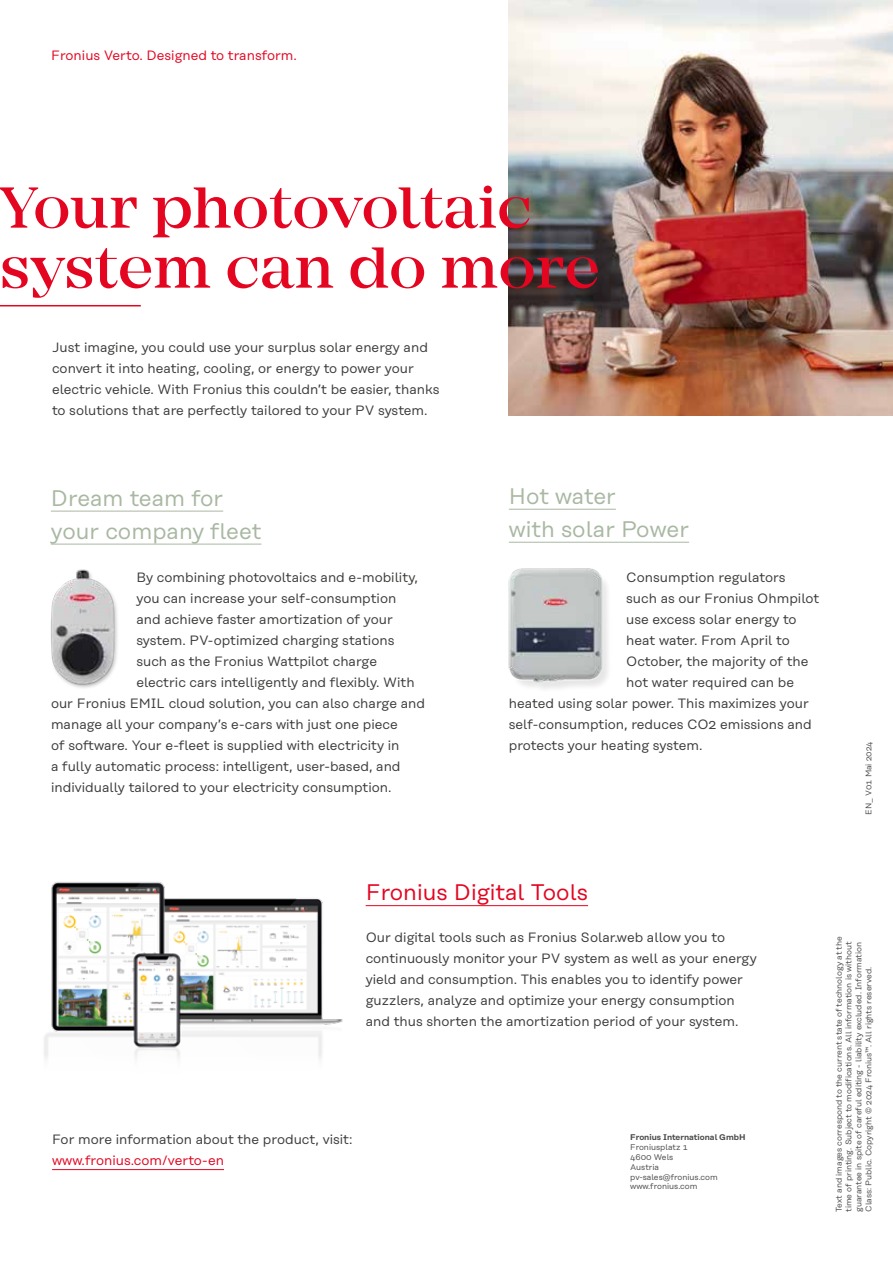
<style>
.page{position:relative;width:893px;height:1263px;background:#fff}
.page>*{position:absolute;margin:0;border:0;box-sizing:border-box;transform-origin:0 0}
.t1{font:500 60px/60px "Mirador";color:#e40521}
.t2{font:22.5px/33px "Rational Text";color:#a9b8a2}
.t3{font:22.5px "Rational Text";color:#e40521}
.t4{font:13.5px/21px "Rational Text";color:#3c3c3b}
.t5{font:13.5px "Rational Text";color:#e40521}
.t6{font:8.25px/9.9px "Rational Text";color:#4a4a49}
.t7{font:600 8.25px "Rational Text";color:#4a4a49}
</style>
<div class="page">
<img style="left:509px;top:0;width:384px;height:415px">
<hr style="left:0;top:305px;width:141px;height:1px;background:#e40521">
<img style="left:44px;top:882px;width:299px;height:176px">
<hr style="left:366px;top:905px;width:222px;height:1px;background:#e40521">
<img style="left:508px;top:568px;width:100px;height:121px">
<img style="left:51px;top:569px;width:67px;height:119px">
<hr style="left:51px;top:511px;width:172px;height:1px;background:#a9b8a2">
<hr style="left:51px;top:544px;width:210px;height:1px;background:#a9b8a2">
<hr style="left:509px;top:509px;width:107px;height:1px;background:#a9b8a2">
<hr style="left:509px;top:542px;width:180px;height:1px;background:#a9b8a2">
<hr style="left:52px;top:1169px;width:172px;height:1px;background:#e40521">
<p class="t5" style="left:51px;top:47px;width:247px">Fronius Verto. Designed to transform.</p>
<h1 class="t1" style="left:-1px;top:178px;width:602px">Your photovoltaic system can do more</h1>
<p class="t4" style="left:52px;top:337px;width:389px">Just imagine, you could use your surplus solar energy and convert it into heating, cooling, or energy to power your electric vehicle. With Fronius this couldn’t be easier, thanks to solutions that are perfectly tailored to your PV system.</p>
<h2 class="t2" style="left:51px;top:481px;width:212px">Dream team for your company fleet</h2>
<h2 class="t2" style="left:509px;top:480px;width:182px">Hot water<br>with solar Power</h2>
<p class="t4" style="left:136px;top:567px;width:283px">By combining photovoltaics and e-mobility,</p>
<p class="t4" style="left:136px;top:588px;width:261px">you can increase your self-consumption</p>
<p class="t4" style="left:136px;top:609px;width:258px">and achieve faster amortization of your</p>
<p class="t4" style="left:136px;top:630px;width:260px">system. PV-optimized charging stations</p>
<p class="t4" style="left:136px;top:651px;width:242px">such as the Fronius Wattpilot charge</p>
<p class="t4" style="left:136px;top:672px;width:280px">electric cars intelligently and flexibly. With</p>
<p class="t4" style="left:51px;top:693px;width:376px">our Fronius EMIL cloud solution, you can also charge and</p>
<p class="t4" style="left:51px;top:714px;width:348px">manage all your company’s e-cars with just one piece</p>
<p class="t4" style="left:51px;top:735px;width:350px">of software. Your e-fleet is supplied with electricity in</p>
<p class="t4" style="left:51px;top:756px;width:351px">a fully automatic process: intelligent, user-based, and</p>
<p class="t4" style="left:51px;top:777px;width:342px">individually tailored to your electricity consumption.</p>
<p class="t4" style="left:626px;top:567px;width:161px">Consumption regulators</p>
<p class="t4" style="left:626px;top:588px;width:194px">such as our Fronius Ohmpilot</p>
<p class="t4" style="left:626px;top:609px;width:172px">use excess solar energy to</p>
<p class="t4" style="left:626px;top:630px;width:165px">heat water. From April to</p>
<p class="t4" style="left:626px;top:651px;width:184px">October, the majority of the</p>
<p class="t4" style="left:626px;top:672px;width:169px">hot water required can be</p>
<p class="t4" style="left:509px;top:693px;width:302px">heated using solar power. This maximizes your</p>
<p class="t4" style="left:509px;top:714px;width:304px">self-consumption, reduces CO2 emissions and</p>
<p class="t4" style="left:509px;top:735px;width:195px">protects your heating system.</p>
<p class="t6" style="left:864px;top:815px;width:75px;rotate:-90deg">EN_ V01 Mai 2024</p>
<h2 class="t3" style="left:366px;top:880px;width:224px">Fronius Digital Tools</h2>
<p class="t4" style="left:366px;top:927px;width:392px">Our digital tools such as Fronius Solar.web allow you to continuously monitor your PV system as well as your energy yield and consumption. This enables you to identify power guzzlers, analyze and optimize your energy consumption and thus shorten the amortization period of your system.</p>
<p class="t4" style="left:52px;top:1129px;width:302px">For more information about the product, visit:</p>
<p class="t5" style="left:52px;top:1153px;width:173px">www.fronius.com/verto-en</p>
<p class="t7" style="left:630px;top:1132px;width:117px">Fronius International GmbH</p>
<p class="t6" style="left:630px;top:1142px;width:89px">Froniusplatz 1<br>4600 Wels<br>Austria pv-sales@fronius.com www.fronius.com</p>
<p class="t6" style="left:834px;top:1212px;width:277px;rotate:-90deg">Text and images correspond to the current state of technology at the time of printing. Subject to modifications. All information is without guarantee in spite of careful editing - liability excluded. Information Class: Public. Copyright © 2024 Fronius™. All rights reserved.</p>
</div>
